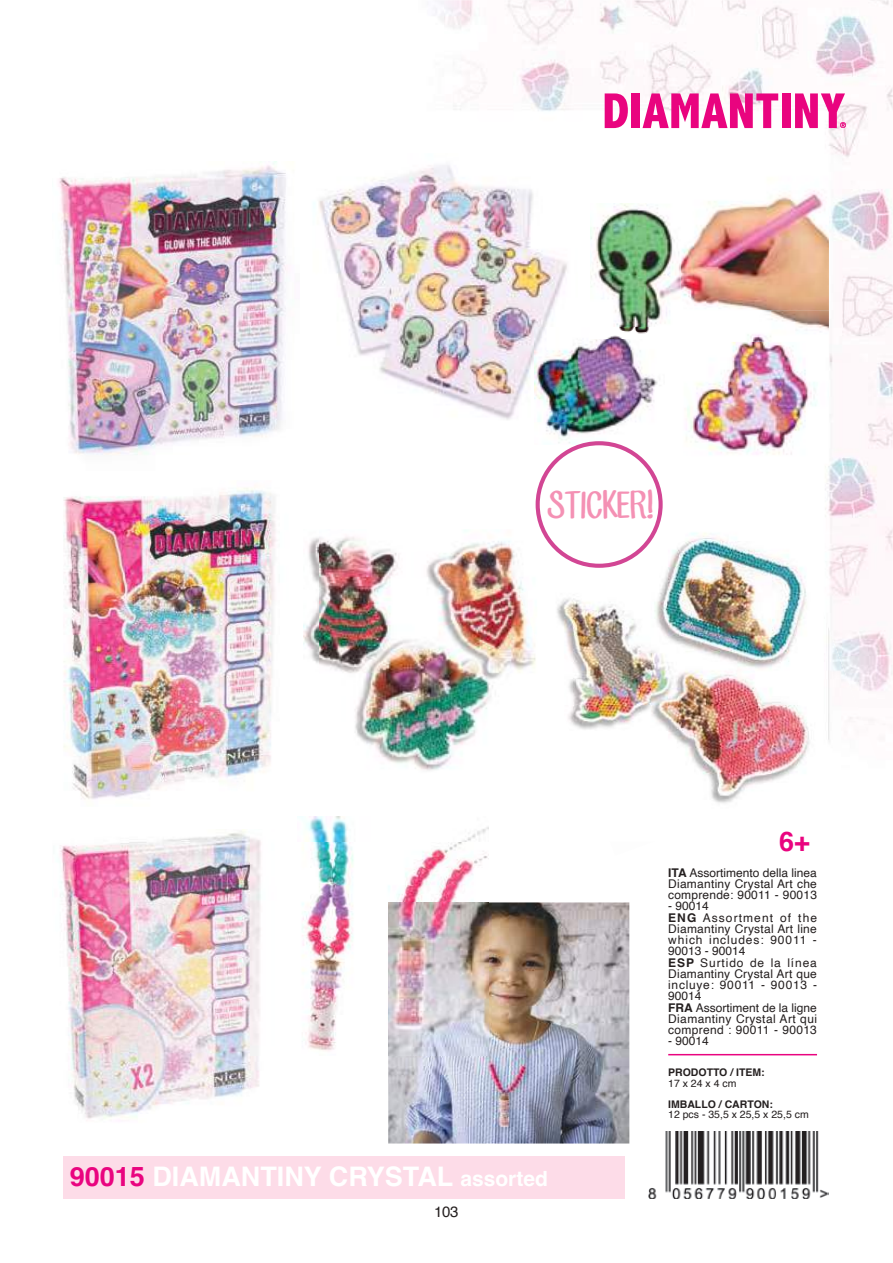
<style>
.page{position:relative;width:893px;height:1263px;background:#fff}
.page>*{position:absolute;margin:0;border:0;box-sizing:border-box;transform-origin:0 0}
.t1{font:34.5px "CF Jack Story";color:#f491b4}
.t2{font:700 27px "Helvetica";color:#fff}
.t3{font:700 27px "Helvetica";color:#e9047f}
.t4{font:15px "Helvetica";color:#241f1f}
.t5{font:12px/11.2px "Helvetica";letter-spacing:.02em;color:#241f1f;text-align:justify}
.t6{font:10.5px "Helvetica";color:#241f1f}
.t7{font:700 10.5px "Helvetica";color:#241f1f}
.s1{color:#e9047f}
.s2{font-size:21px}
.s3{font-weight:700}
</style>
<div class="page">
<img style="left:299px;top:0;width:594px;height:817px">
<svg style="left:605px;top:93px;width:23px;height:35px"></svg>
<div style="left:632px;top:93px;width:8px;height:35px;background:#e9047f"></div>
<svg style="left:642px;top:93px;width:136px;height:35px"></svg>
<div style="left:782px;top:93px;width:8px;height:35px;background:#e9047f"></div>
<svg style="left:795px;top:93px;width:51px;height:35px"></svg>
<div style="left:64px;top:1156px;width:561px;height:43px;background:#fddce8"></div>
<hr style="left:668px;top:1054px;width:149px;height:1px;background:#e9047f">
<img style="left:648px;top:1131px;width:181px;height:68px">
<img style="left:59px;top:162px;width:241px;height:309px">
<img style="left:590px;top:204px;width:56px;height:123px">
<img style="left:534px;top:327px;width:131px;height:118px">
<img style="left:646px;top:153px;width:183px;height:189px">
<img style="left:646px;top:327px;width:19px;height:15px">
<img style="left:675px;top:342px;width:154px;height:122px">
<img style="left:675px;top:310px;width:154px;height:32px">
<img style="left:675px;top:310px;width:6px;height:28px">
<img style="left:309px;top:153px;width:269px;height:269px">
<img style="left:534px;top:327px;width:44px;height:95px">
<img style="left:63px;top:480px;width:256px;height:327px">
<img style="left:303px;top:529px;width:245px;height:246px">
<img style="left:548px;top:499px;width:329px;height:318px">
<img style="left:520px;top:583px;width:28px;height:90px">
<img style="left:60px;top:829px;width:199px;height:292px">
<img style="left:388px;top:902px;width:241px;height:242px">
<img style="left:302px;top:842px;width:187px;height:209px">
<img style="left:301px;top:817px;width:188px;height:25px">
<img style="left:250px;top:829px;width:11px;height:227px">
<img style="left:388px;top:902px;width:101px;height:154px">
<div style="left:536px;top:441px;width:127px;height:127px;border:4px solid #d24694;border-radius:61px"></div>
<h1 class="t1" style="left:546px;top:491px;width:108px">STICKER!</h1>
<h2 class="t2" style="left:70px;top:1165px;width:479px"><span class="s1">90015</span> DIAMANTINY CRYSTAL <span class="s2">assorted</span></h2>
<p class="t4" style="left:434px;top:1206px;width:26px">103</p>
<h2 class="t3" style="left:779px;top:830px;width:32px">6+</h2>
<p class="t5" style="left:668px;top:868px;width:150px"><span class="s3">ITA</span> Assortimento della linea Diamantiny Crystal Art che comprende: 90011 - 90013</p>
<p class="t5" style="left:668px;top:902px;width:150px;text-align:left">- 90014<br><span class="s3">ENG</span> Assortment of the<br>Diamantiny Crystal Art line which includes: 90011 -<br>90013 - 90014<br><span class="s3">ESP</span> Surtido de la línea<br>Diamantiny Crystal Art que incluye: 90011 - 90013 -<br>90014<br><span class="s3">FRA</span> Assortiment de la ligne<br>Diamantiny Crystal Art qui comprend : 90011 - 90013</p>
<p class="t5" style="left:668px;top:1036px;width:42px">- 90014</p>
<p class="t7" style="left:668px;top:1068px;width:98px">PRODOTTO / ITEM:</p>
<p class="t6" style="left:668px;top:1078px;width:70px">17 x 24 x 4 cm</p>
<p class="t7" style="left:668px;top:1099px;width:106px">IMBALLO / CARTON:</p>
<p class="t6" style="left:668px;top:1110px;width:142px">12 pcs - 35,5 x 25,5 x 25,5 cm</p>
</div>
